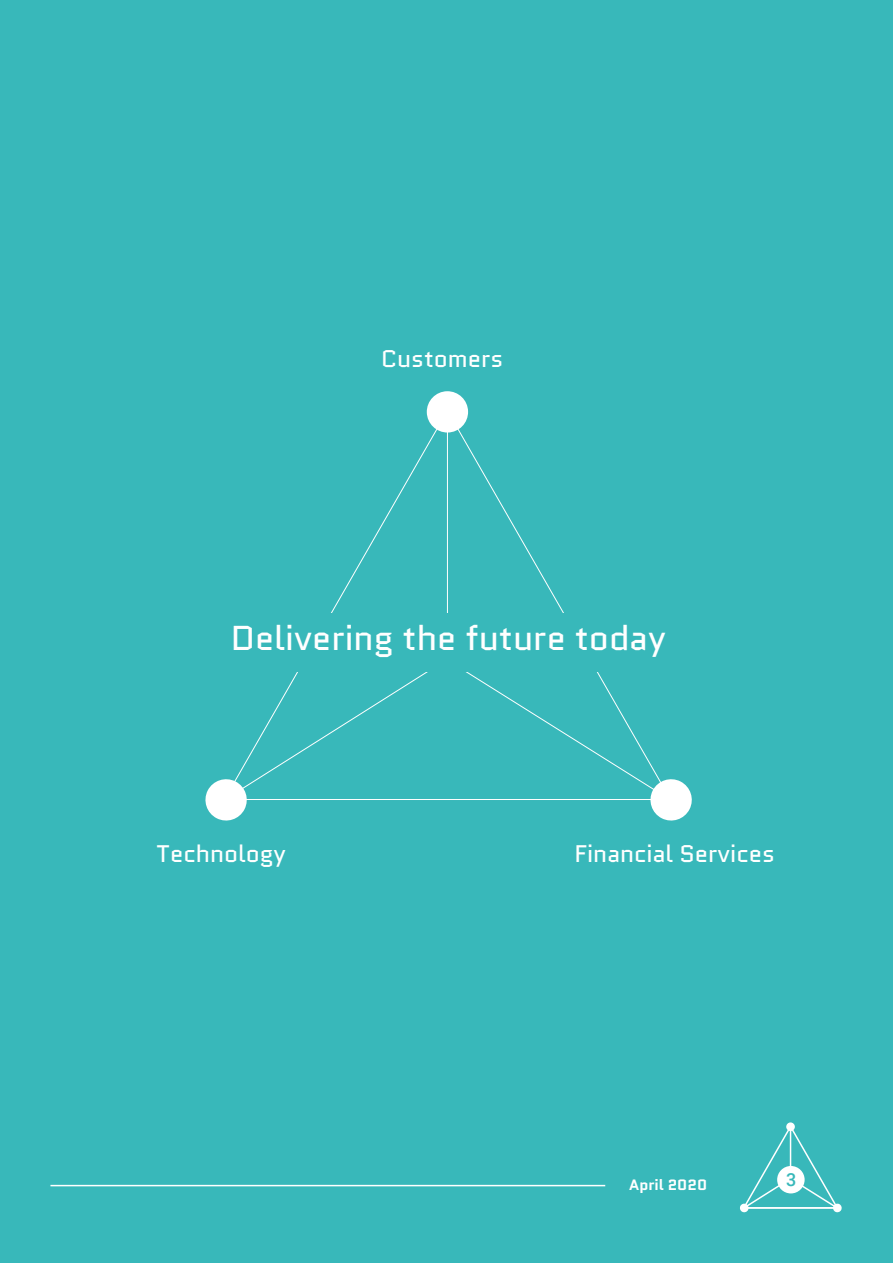
<style>
.page{position:relative;width:893px;height:1263px;background:#38b8ba}
.page>*{position:absolute;margin:0;border:0;box-sizing:border-box;transform-origin:0 0}
.t1{font:34.5px "Quantico";color:#fff}
.t2{font:24px "Quantico";color:#fff}
.t3{font:500 18px "Roboto";color:#38b8ba}
.t4{font:700 15px "Quantico";color:#fff}
</style>
<div class="page">
<div style="left:427px;top:391px;width:41px;height:42px;background:#fff;border-radius:50%"></div>
<svg style="left:205px;top:779px;width:42px;height:42px"></svg>
<svg style="left:650px;top:779px;width:42px;height:42px"></svg>
<svg style="left:331px;top:410px;width:233px;height:203px"></svg>
<svg style="left:222px;top:672px;width:450px;height:128px"></svg>
<hr style="left:447px;top:410px;width:1px;height:249px;background:#fff">
<div style="left:231px;top:613px;width:435px;height:59px;background:#38b8ba"></div>
<svg style="left:740px;top:1124px;width:102px;height:89px"></svg>
<hr style="left:790px;top:1126px;width:1px;height:52px;background:#fff">
<div style="left:777px;top:1166px;width:28px;height:27px;background:#fff;border-radius:50%"></div>
<hr style="left:50px;top:1185px;width:555px;height:1px;background:#fff">
<p class="t2" style="left:381px;top:342px;width:124px">Customers</p>
<h1 class="t1" style="left:231px;top:614px;width:437px">Delivering the future today</h1>
<p class="t2" style="left:157px;top:837px;width:131px">Technology</p>
<p class="t2" style="left:574px;top:837px;width:202px">Financial Services</p>
<p class="t4" style="left:629px;top:1174px;width:79px">April 2020</p>
<p class="t3" style="left:786px;top:1167px;width:12px">3</p>
</div>
